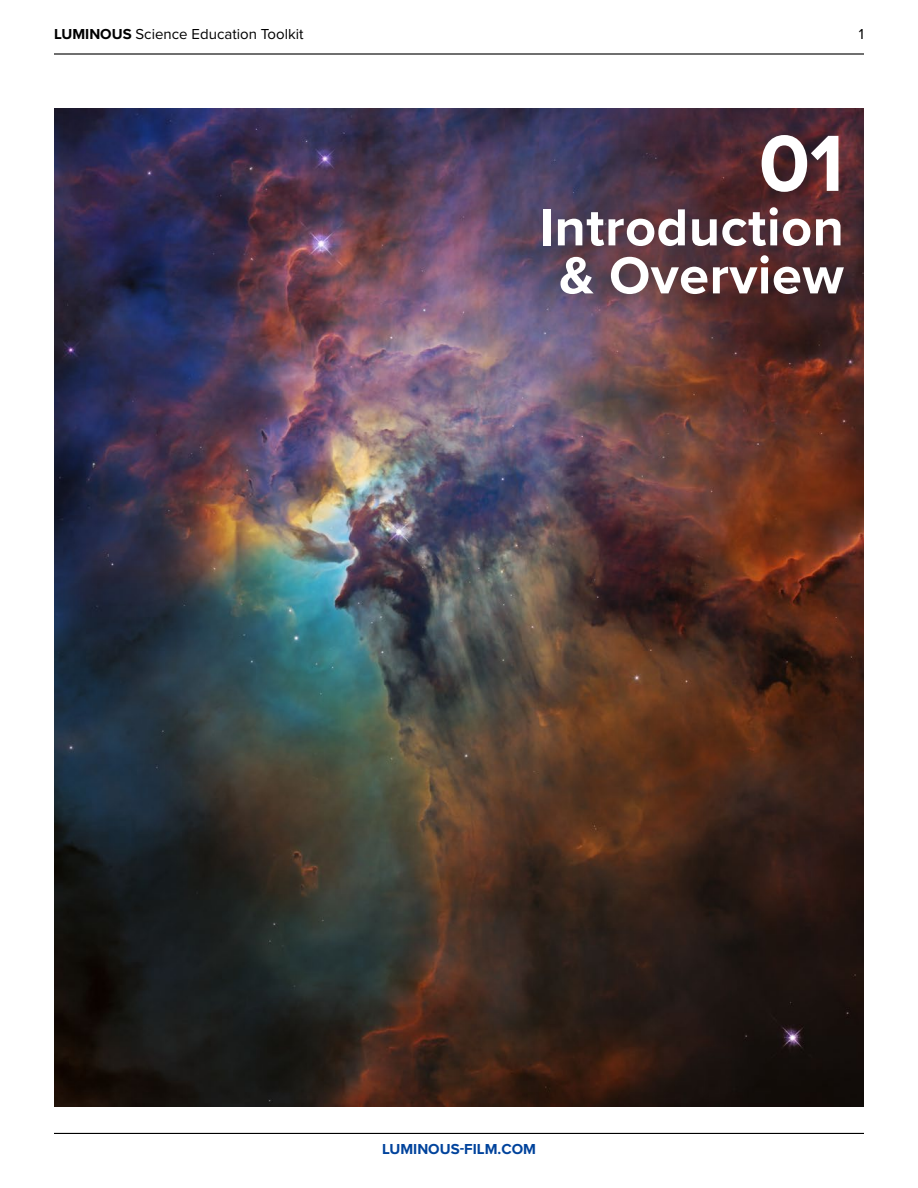
<style>
.page{position:relative;width:918px;height:1188px;background:#fff}
.page>*{position:absolute;margin:0;border:0;box-sizing:border-box;transform-origin:0 0}
.t1{font:700 82.5px "Proxima Nova";color:#fff}
.t2{font:700 54px/48px "Proxima Nova";letter-spacing:.01em;color:#fff;text-align:center}
.t3{font:15px "Proxima Nova";color:#000}
.t4{font:700 15px "Proxima Nova";color:#00439c}
.s1{font-weight:700}
</style>
<div class="page">
<hr style="left:54px;top:53px;width:810px;height:2px;background:#000">
<hr style="left:54px;top:1133px;width:810px;height:1px;background:#000">
<img style="left:54px;top:108px;width:810px;height:999px">
<p class="t3" style="left:54px;top:23px;width:251px"><span class="s1">LUMINOUS</span> Science Education Toolkit</p>
<p class="t3" style="left:859px;top:23px;width:7px">1</p>
<h1 class="t1" style="left:759px;top:102px;width:87px">01</h1>
<h2 class="t2" style="left:539px;top:202px;width:306px">Introduction &amp; Overview</h2>
<p class="t4" style="left:382px;top:1138px;width:155px">LUMINOUS-FILM.COM</p>
</div>
